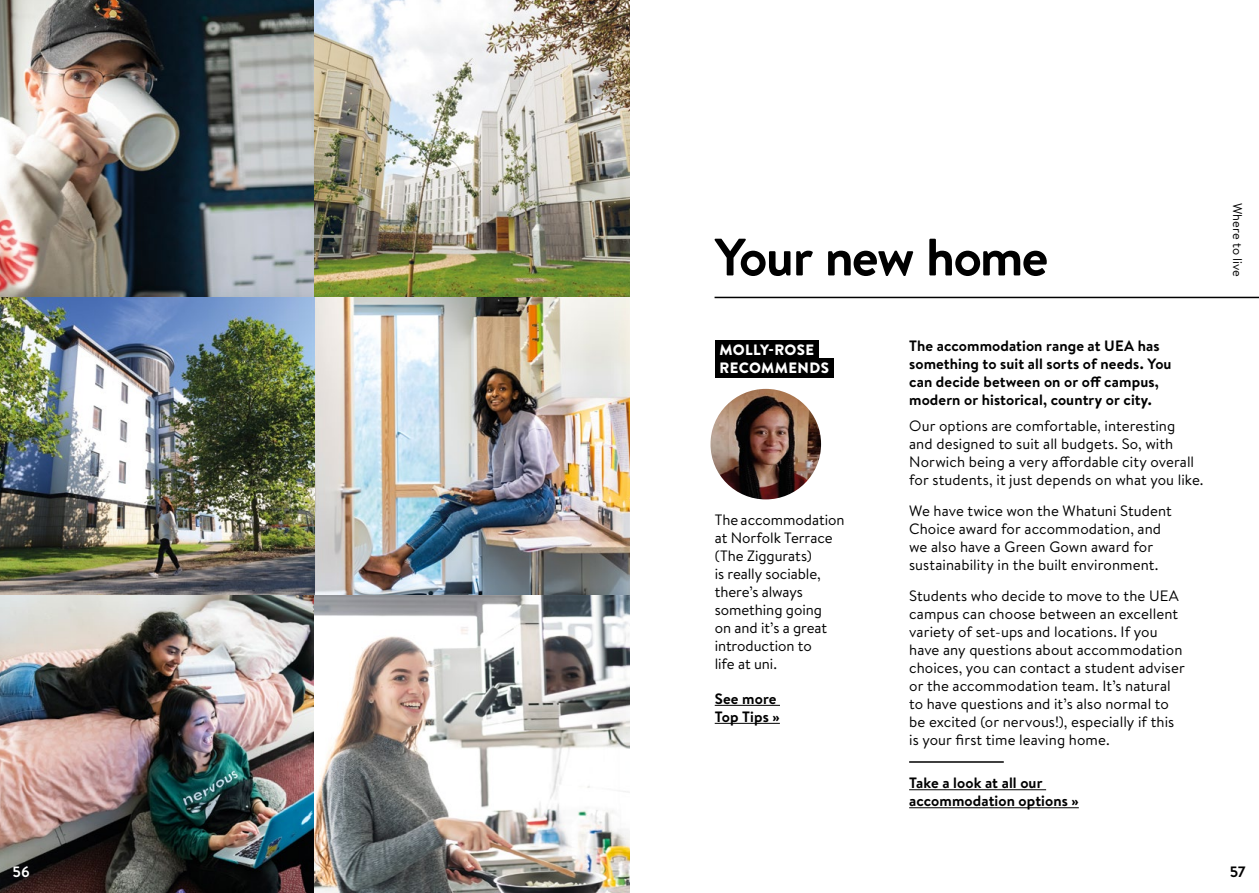
<style>
.page{position:relative;width:1259px;height:893px;background:#fff}
.page>*{position:absolute;margin:0;border:0;box-sizing:border-box;transform-origin:0 0}
.t1{font:700 52.5px "Brandon Text";letter-spacing:-.035em;color:#000}
.t2{font:15px/18px "Brandon Text";letter-spacing:.005em;color:#000}
.t3{font:700 15px/18px "Brandon Text";letter-spacing:.005em;color:#000}
.t4{font:900 15px/18px "Brandon Text";letter-spacing:.02em;color:#fff}
.t5{font:700 15px "Brandon Text";color:#fff}
.t6{font:12.75px "Brandon Text";letter-spacing:.01em;color:#000}
</style>
<div class="page">
<hr style="left:714px;top:297px;width:545px;height:1px;background:#000">
<img style="left:0;top:0;width:629px;height:893px">
<hr style="left:715px;top:705px;width:65px;height:1px;background:#000">
<hr style="left:715px;top:723px;width:65px;height:1px;background:#000">
<div style="left:715px;top:340px;width:103px;height:20px;background:#000"></div>
<div style="left:715px;top:358px;width:118px;height:20px;background:#000"></div>
<hr style="left:909px;top:761px;width:94px;height:2px;background:#000">
<hr style="left:909px;top:789px;width:137px;height:1px;background:#000">
<hr style="left:909px;top:807px;width:169px;height:1px;background:#000">
<img style="left:710px;top:389px;width:111px;height:110px;border-radius:55px">
<p class="t5" style="left:13px;top:861px;width:19px">56</p>
<h2 class="t1" style="left:714px;top:221px;width:335px">Your new home</h2>
<p class="t4" style="left:719px;top:341px;width:111px">MOLLY-ROSE<br>RECOMMENDS</p>
<p class="t2" style="left:715px;top:510px;width:131px">The accommodation at Norfolk Terrace (The Ziggurats)<br>is really sociable, there’s always something going<br>on and it’s a great introduction to<br>life at uni.</p>
<p class="t3" style="left:715px;top:689px;width:67px">See more<br>Top Tips »</p>
<p class="t3" style="left:909px;top:336px;width:264px">The accommodation range at UEA has something to suit all sorts of needs. You can decide between on or off campus, modern or historical, country or city.</p>
<p class="t2" style="left:909px;top:416px;width:296px">Our options are comfortable, interesting<br>and designed to suit all budgets. So, with Norwich being a very affordable city overall for students, it just depends on what you like.</p>
<p class="t2" style="left:909px;top:501px;width:264px">We have twice won the Whatuni Student Choice award for accommodation, and we also have a Green Gown award for sustainability in the built environment.</p>
<p class="t2" style="left:909px;top:586px;width:277px">Students who decide to move to the UEA campus can choose between an excellent variety of set-ups and locations. If you have any questions about accommodation choices, you can contact a student adviser or the accommodation team. It’s natural to have questions and it’s also normal to be excited (or nervous!), especially if this is your first time leaving home.</p>
<p class="t3" style="left:909px;top:774px;width:171px">Take a look at all our accommodation options »</p>
<p class="t6" style="left:1246px;top:203px;width:76px;rotate:90deg">Where to live</p>
<p class="t3" style="left:1229px;top:862px;width:17px">57</p>
</div>
